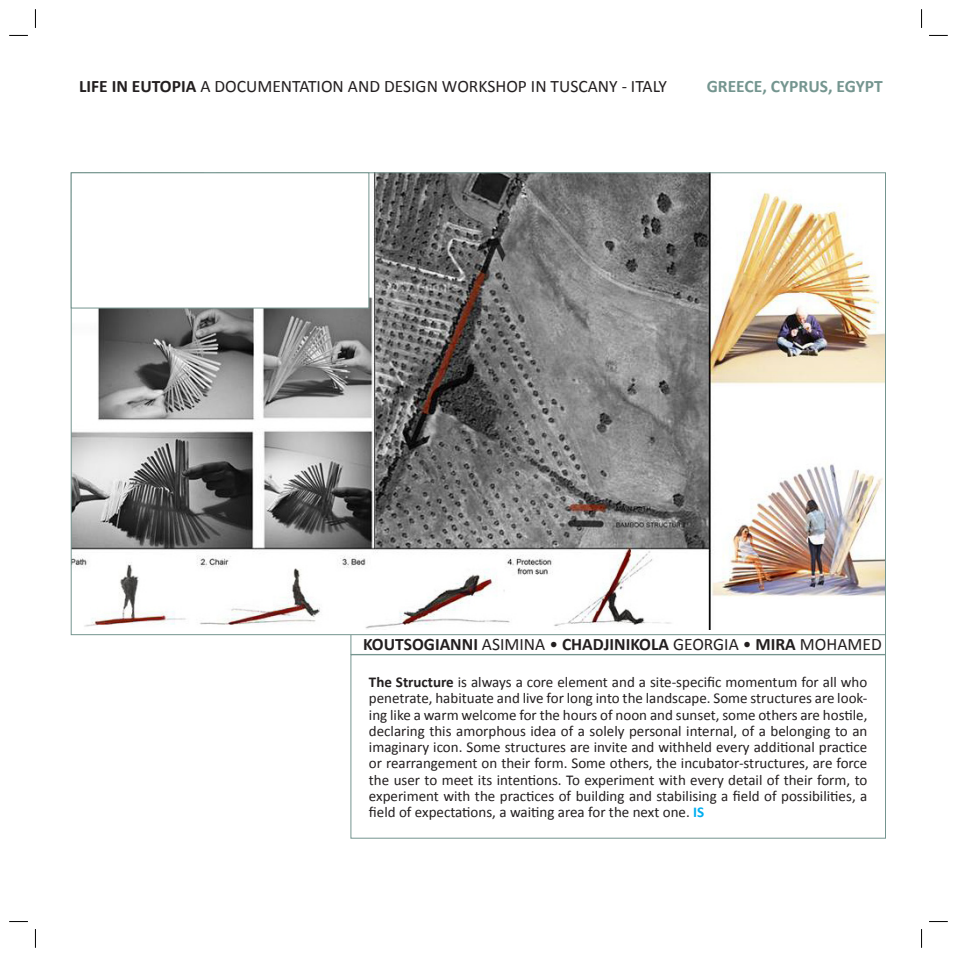
<style>
.page{position:relative;width:957px;height:957px;background:#fff}
.page>*{position:absolute;margin:0;border:0;box-sizing:border-box;transform-origin:0 0}
.t1{font:17.5px "Calibri";color:#231f20}
.t2{font:700 17.5px "Calibri";color:#231f20}
.t3{font:700 17.5px "Calibri";color:#74958f}
.t4{font:15px/16.2px "Calibri";color:#231f20;text-align:justify}
.s1{font-weight:700}
.s2{font-weight:400}
.s3{font-weight:700;color:#00aeef}
</style>
<div class="page">
<div style="left:350px;top:654px;width:536px;height:184px;border:1px solid #74958f"></div>
<img style="left:73px;top:174px;width:811px;height:455px">
<div style="left:71px;top:172px;width:298px;height:136px;background:#fff;border:1px solid #74958f"></div>
<svg style="left:9px;top:35px;width:19px;height:1px"></svg>
<svg style="left:929px;top:35px;width:19px;height:1px"></svg>
<svg style="left:9px;top:921px;width:19px;height:1px"></svg>
<svg style="left:929px;top:921px;width:19px;height:1px"></svg>
<svg style="left:35px;top:9px;width:1px;height:19px"></svg>
<svg style="left:35px;top:929px;width:1px;height:19px"></svg>
<svg style="left:921px;top:9px;width:1px;height:19px"></svg>
<svg style="left:921px;top:929px;width:1px;height:19px"></svg>
<p class="t1" style="left:79px;top:75px;width:589px"><span class="s1">LIFE IN EUTOPIA</span> A DOCUMENTATION AND DESIGN WORKSHOP IN TUSCANY - ITALY</p>
<p class="t3" style="left:707px;top:75px;width:177px">GREECE, CYPRUS, EGYPT</p>
<p class="t2" style="left:363px;top:633px;width:520px">KOUTSOGIANNI <span class="s2">ASIMINA •</span> CHADJINIKOLA <span class="s2">GEORGIA •</span> MIRA <span class="s2">MOHAMΕD</span></p>
<p class="t4" style="left:369px;top:673px;width:500px"><span class="s1">The Structure</span> is always a core element and a site-specific momentum for all who penetrate, habituate and live for long into the landscape. Some structures are look&shy;ing like a warm welcome for the hours of noon and sunset, some others are hostile, declaring this amorphous idea of a solely personal internal, of a belonging to an imaginary icon. Some structures are invite and withheld every additional practice or rearrangement on their form. Some others, the incubator-structures, are force the user to meet its intentions. To experiment with every detail of their form, to experiment with the practices of building and stabilising a field of possibilities, a field of expectations, a waiting area for the next one. <span class="s3">IS</span></p>
</div>
